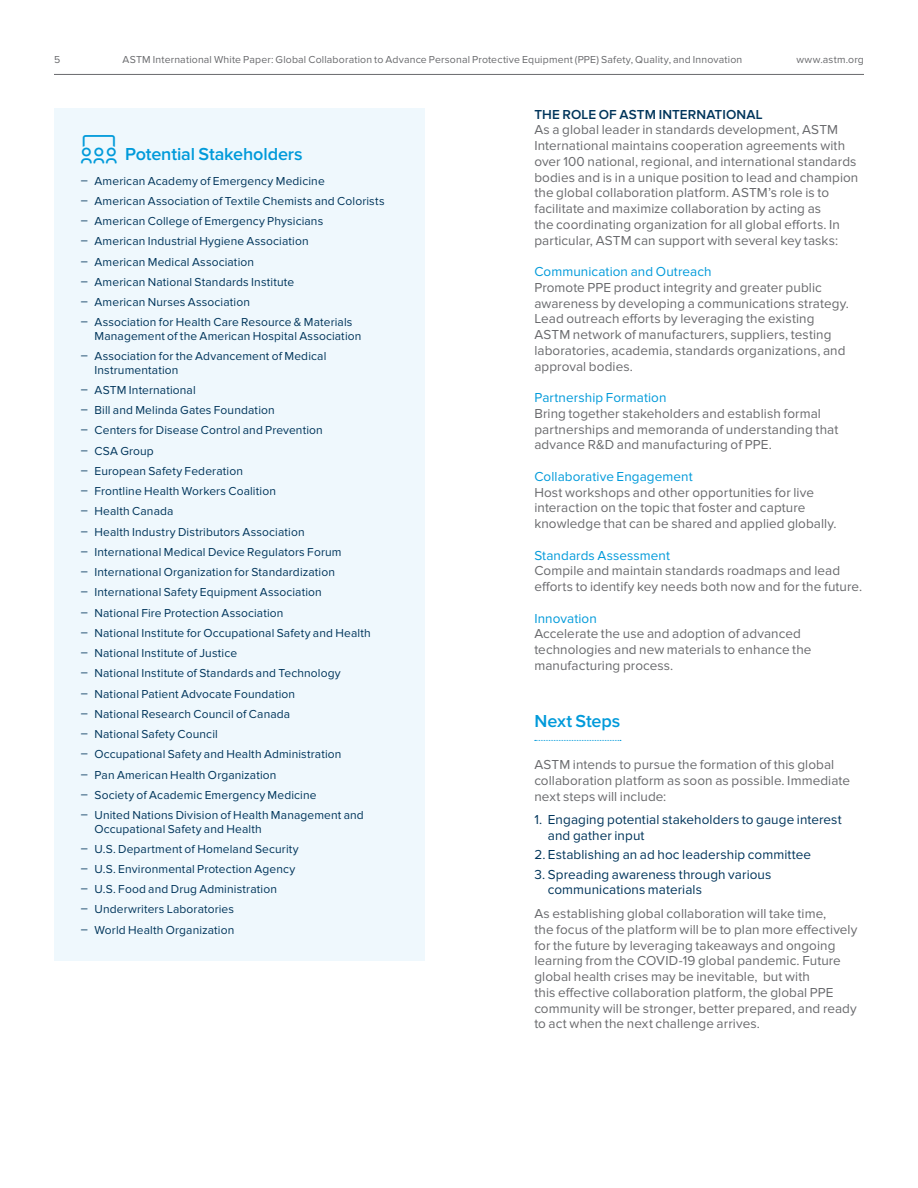
<style>
.page{position:relative;width:918px;height:1188px;background:#fff}
.page>*{position:absolute;margin:0;border:0;box-sizing:border-box;transform-origin:0 0}
.t1{font:600 18px "Proxima Nova";letter-spacing:-.005em;color:#009ada}
.t2{font:13.5px/15.8px "Proxima Nova";letter-spacing:.005em;color:#696a6d}
.t3{font:13.5px/15.8px "Proxima Nova";letter-spacing:.005em;color:#00355b}
.t4{font:13.5px "Proxima Nova";letter-spacing:.005em;color:#009ada}
.t5{font:600 13.5px "Proxima Nova";letter-spacing:.01em;color:#00355b}
.t6{font:12px/20.2px "Proxima Nova";letter-spacing:.01em;color:#00355b}
.t7{font:10.5px "Proxima Nova";letter-spacing:.015em;color:#696a6d}
</style>
<div class="page">
<hr style="left:54px;top:74px;width:810px;height:1px;background:#696a6d">
<svg style="left:535px;top:740px;width:86px;height:1px"></svg>
<div style="left:54px;top:108px;width:371px;height:853px;background:#eff8fd"></div>
<p class="t7" style="left:54px;top:53px;width:8px">5</p>
<p class="t7" style="left:123px;top:53px;width:621px">ASTM International White Paper: Global Collaboration to Advance Personal Protective Equipment (PPE) Safety, Quality, and Innovation</p>
<p class="t7" style="left:796px;top:53px;width:69px">www.astm.org</p>
<h1 class="t1" style="left:81px;top:146px;width:223px">◆▲▲●▲▲ Potential Stakeholders</h1>
<p class="t6" style="left:81px;top:171px;width:305px">ͽ American Academy of Emergency Medicine<br>ͽ American Association of Textile Chemists and Colorists ͽ American College of Emergency Physicians<br>ͽ American Industrial Hygiene Association<br>ͽ American Medical Association<br>ͽ American National Standards Institute<br>ͽ American Nurses Association<br>ͽ Association for Health Care Resource &amp; Materials</p>
<p class="t6" style="left:81px;top:326px;width:282px;text-indent:14px">Management of the American Hospital Association ͽ Association for the Advancement of Medical</p>
<p class="t6" style="left:81px;top:360px;width:291px;text-indent:14px">Instrumentation<br>ͽ ASTM International<br>ͽ Bill and Melinda Gates Foundation<br>ͽ Centers for Disease Control and Prevention<br>ͽ CSA Group<br>ͽ European Safety Federation<br>ͽ Frontline Health Workers Coalition<br>ͽ Health Canada<br>ͽ Health Industry Distributors Association<br>ͽ International Medical Device Regulators Forum<br>ͽ International Organization for Standardization<br>ͽ International Safety Equipment Association<br>ͽ National Fire Protection Association<br>ͽ National Institute for Occupational Safety and Health ͽ National Institute of Justice<br>ͽ National Institute of Standards and Technology<br>ͽ National Patient Advocate Foundation<br>ͽ National Research Council of Canada<br>ͽ National Safety Council<br>ͽ Occupational Safety and Health Administration<br>ͽ Pan American Health Organization<br>ͽ Society of Academic Emergency Medicine<br>ͽ United Nations Division of Health Management and</p>
<p class="t6" style="left:81px;top:819px;width:219px;text-indent:14px">Occupational Safety and Health<br>ͽ U.S. Department of Homeland Security ͽ U.S. Environmental Protection Agency ͽ U.S. Food and Drug Administration<br>ͽ Underwriters Laboratories<br>ͽ World Health Organization</p>
<p class="t5" style="left:534px;top:108px;width:230px">THE ROLE OF ASTM INTERNATIONAL</p>
<p class="t2" style="left:534px;top:122px;width:326px">As a global leader in standards development, ASTM International maintains cooperation agreements with over 100 national, regional, and international standards bodies and is in a unique position to lead and champion the global collaboration platform. ASTM’s role is to facilitate and maximize collaboration by acting as<br>the coordinating organization for all global efforts. In particular, ASTM can support with several key tasks:</p>
<p class="t4" style="left:534px;top:264px;width:179px">Communication and Outreach</p>
<p class="t2" style="left:534px;top:280px;width:316px">Promote PPE product integrity and greater public awareness by developing a communications strategy.<br>Lead outreach efforts by leveraging the existing ASTM network of manufacturers, suppliers, testing laboratories, academia, standards organizations, and approval bodies.</p>
<p class="t4" style="left:534px;top:390px;width:134px">Partnership Formation</p>
<p class="t2" style="left:534px;top:406px;width:305px">Bring together stakeholders and establish formal partnerships and memoranda of understanding that advance R&amp;D and manufacturing of PPE.</p>
<p class="t4" style="left:534px;top:469px;width:160px">Collaborative Engagement</p>
<p class="t2" style="left:534px;top:485px;width:304px">Host workshops and other opportunities for live interaction on the topic that foster and capture knowledge that can be shared and applied globally.</p>
<p class="t4" style="left:534px;top:547px;width:137px">Standards Assessment</p>
<p class="t2" style="left:534px;top:563px;width:329px">Compile and maintain standards roadmaps and lead efforts to identify key needs both now and for the future.</p>
<p class="t4" style="left:534px;top:610px;width:64px">Innovation</p>
<p class="t2" style="left:534px;top:626px;width:279px">Accelerate the use and adoption of advanced technologies and new materials to enhance the manufacturing process.</p>
<h1 class="t1" style="left:534px;top:712px;width:87px">Next Steps</h1>
<p class="t2" style="left:534px;top:757px;width:317px">ASTM intends to pursue the formation of this global collaboration platform as soon as possible. Immediate next steps will include:</p>
<p class="t3" style="left:548px;top:812px;width:295px;text-indent:-14px">1. Engaging potential stakeholders to gauge interest and gather input</p>
<p class="t3" style="left:534px;top:847px;width:278px">2. Establishing an ad hoc leadership committee</p>
<p class="t3" style="left:548px;top:867px;width:225px;text-indent:-14px">3. Spreading awareness through various communications materials</p>
<p class="t2" style="left:534px;top:906px;width:325px">As establishing global collaboration will take time,<br>the focus of the platform will be to plan more effectively for the future by leveraging takeaways and ongoing learning from the COVID-19 global pandemic. Future global health crises may be inevitable, but with<br>this effective collaboration platform, the global PPE community will be stronger, better prepared, and ready to act when the next challenge arrives.</p>
</div>
